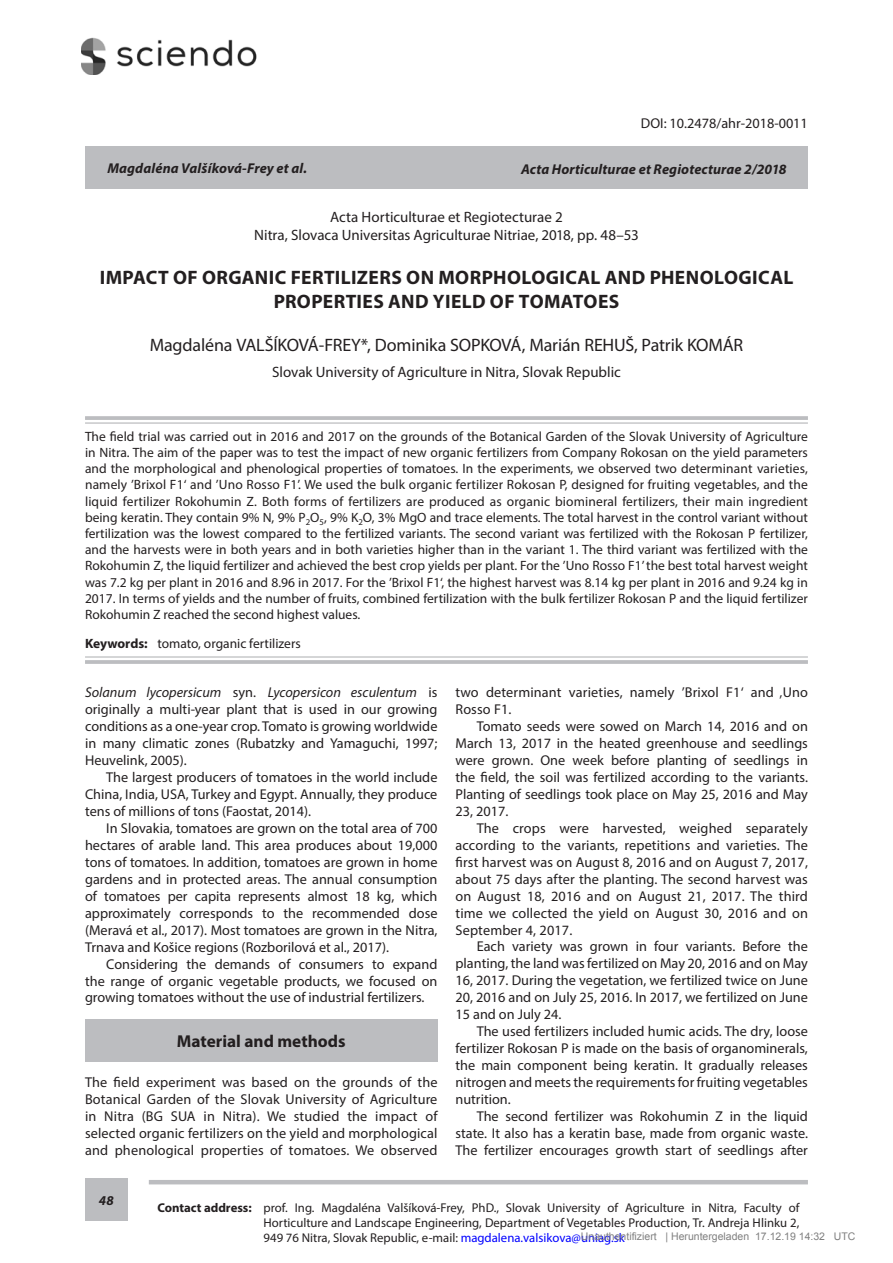
<style>
.page{position:relative;width:893px;height:1263px;background:#fff}
.page>*{position:absolute;margin:0;border:0;box-sizing:border-box;transform-origin:0 0}
.t1{font:700 19.5px/23.4px "Myriad Pro";letter-spacing:.02em;color:#231f20;text-align:center}
.t2{font:18px "Myriad Pro";letter-spacing:-.01em;color:#231f20}
.t3{font:700 17.25px "Myriad Pro";color:#231f20}
.t4{font:15px/18px "Myriad Pro";color:#231f20;text-align:center}
.t5{font:14.25px/17px "Myriad Pro";color:#231f20;text-align:justify}
.t6{font:italic 700 14.25px "Myriad Pro";letter-spacing:.01em;color:#231f20}
.t7{font:13.5px/16.2px "Myriad Pro";color:#231f20;text-align:justify}
.t8{font:italic 700 13.5px "Myriad Pro";color:#231f20}
.t9{font:12.75px/15px "Myriad Pro";color:#231f20;text-align:justify}
.t10{font:10.5px "Arial";color:#808080}
.s1{font-weight:700}
.s2{font-style:italic}
.s3{color:#00f}
</style>
<div class="page">
<div style="left:85px;top:146px;width:723px;height:43px;background:#bcbdc0"></div>
<div style="left:85px;top:1178px;width:43px;height:43px;background:#bcbdc0"></div>
<hr style="left:149px;top:1180px;width:659px;height:4px;background:#bcbdc0">
<img style="left:82px;top:38px;width:175px;height:37px">
<hr style="left:85px;top:416px;width:723px;height:4px;background:#bcbdc0">
<hr style="left:85px;top:422px;width:723px;height:2px;background:#bcbdc0">
<hr style="left:85px;top:656px;width:723px;height:2px;background:#bcbdc0">
<hr style="left:85px;top:660px;width:723px;height:4px;background:#bcbdc0">
<div style="left:85px;top:1019px;width:352px;height:42px;background:#bcbdc0"></div>
<p class="t5" style="left:641px;top:114px;width:168px">DOI: 10.2478/ahr-2018-0011</p>
<p class="t6" style="left:107px;top:159px;width:201px">Magdaléna Valšíková-Frey et al.</p>
<p class="t6" style="left:521px;top:160px;width:267px">Acta Horticulturae et Regiotecturae 2/2018</p>
<p class="t4" style="left:254px;top:207px;width:386px">Acta Horticulturae et Regiotecturae 2<br>Nitra, Slovaca Universitas Agriculturae Nitriae, 2018, pp. 48–53</p>
<h1 class="t1" style="left:100px;top:265px;width:695px">IMPACT OF ORGANIC FERTILIZERS ON MORPHOLOGICAL AND PHENOLOGICAL<br>PROPERTIES AND YIELD OF TOMATOES</h1>
<p class="t2" style="left:150px;top:334px;width:595px">Magdaléna VALŠÍKOVÁ-FREY*, Dominika SOPKOVÁ, Marián REHUŠ, Patrik KOMÁR</p>
<p class="t4" style="left:272px;top:363px;width:350px">Slovak University of Agriculture in Nitra, Slovak Republic</p>
<p class="t7" style="left:85px;top:428px;width:724px">The field trial was carried out in 2016 and 2017 on the grounds of the Botanical Garden of the Slovak University of Agriculture in Nitra. The aim of the paper was to test the impact of new organic fertilizers from Company Rokosan on the yield parameters and the morphological and phenological properties of tomatoes. In the experiments, we observed two determinant varieties, namely ’Brixol F1‘ and ’Uno Rosso F1’. We used the bulk organic fertilizer Rokosan P, designed for fruiting vegetables, and the liquid fertilizer Rokohumin Z. Both forms of fertilizers are produced as organic biomineral fertilizers, their main ingredient being keratin. They contain 9% N, 9% P<sub>2</sub>O<sub>5</sub>, 9% K<sub>2</sub>O, 3% MgO and trace elements. The total harvest in the control variant without fertilization was the lowest compared to the fertilized variants. The second variant was fertilized with the Rokosan P fertilizer, and the harvests were in both years and in both varieties higher than in the variant 1. The third variant was fertilized with the Rokohumin Z, the liquid fertilizer and achieved the best crop yields per plant. For the ’Uno Rosso F1’ the best total harvest weight was 7.2 kg per plant in 2016 and 8.96 in 2017. For the ’Brixol F1‘, the highest harvest was 8.14 kg per plant in 2016 and 9.24 kg in 2017. In terms of yields and the number of fruits, combined fertilization with the bulk fertilizer Rokosan P and the liquid fertilizer Rokohumin Z reached the second highest values.</p>
<p class="t7" style="left:85px;top:635px;width:217px"><span class="s1">Keywords:</span> tomato, organic fertilizers</p>
<p class="t5" style="left:85px;top:684px;width:354px"><span class="s2">Solanum lycopersicum</span> syn. <span class="s2">Lycopersicon esculentum</span> is originally a multi-year plant that is used in our growing conditions as a one-year crop. Tomato is growing worldwide in many climatic zones (Rubatzky and Yamaguchi, 1997; Heuvelink, 2005).</p>
<p class="t5" style="left:85px;top:769px;width:354px;text-indent:21px">The largest producers of tomatoes in the world include China, India, USA, Turkey and Egypt. Annually, they produce tens of millions of tons (Faostat, 2014).</p>
<p class="t5" style="left:85px;top:819px;width:354px;text-indent:21px">In Slovakia, tomatoes are grown on the total area of 700 hectares of arable land. This area produces about 19,000 tons of tomatoes. In addition, tomatoes are grown in home gardens and in protected areas. The annual consumption of tomatoes per capita represents almost 18 kg, which approximately corresponds to the recommended dose (Meravá et al., 2017). Most tomatoes are grown in the Nitra, Trnava and Košice regions (Rozborilová et al., 2017).</p>
<p class="t5" style="left:85px;top:955px;width:354px;text-indent:21px">Considering the demands of consumers to expand the range of organic vegetable products, we focused on growing tomatoes without the use of industrial fertilizers.</p>
<p class="t3" style="left:177px;top:1029px;width:170px">Material and methods</p>
<p class="t5" style="left:85px;top:1074px;width:354px">The field experiment was based on the grounds of the Botanical Garden of the Slovak University of Agriculture in Nitra (BG SUA in Nitra). We studied the impact of selected organic fertilizers on the yield and morphological and phenological properties of tomatoes. We observed</p>
<p class="t5" style="left:455px;top:684px;width:354px">two determinant varieties, namely ’Brixol F1‘ and ‚Uno<br>Rosso F1.</p>
<p class="t5" style="left:455px;top:718px;width:354px;text-indent:21px">Tomato seeds were sowed on March 14, 2016 and on March 13, 2017 in the heated greenhouse and seedlings were grown. One week before planting of seedlings in the field, the soil was fertilized according to the variants.<br>Planting of seedlings took place on May 25, 2016 and May 23, 2017.</p>
<p class="t5" style="left:455px;top:819px;width:354px;text-indent:21px">The crops were harvested, weighed separately according to the variants, repetitions and varieties. The first harvest was on August 8, 2016 and on August 7, 2017, about 75 days after the planting. The second harvest was on August 18, 2016 and on August 21, 2017. The third time we collected the yield on August 30, 2016 and on September 4, 2017.</p>
<p class="t5" style="left:455px;top:938px;width:354px;text-indent:21px">Each variety was grown in four variants. Before the planting, the land was fertilized on May 20, 2016 and on May 16, 2017. During the vegetation, we fertilized twice on June 20, 2016 and on July 25, 2016. In 2017, we fertilized on June 15 and on July 24.</p>
<p class="t5" style="left:455px;top:1023px;width:354px;text-indent:21px">The used fertilizers included humic acids. The dry, loose fertilizer Rokosan P is made on the basis of organominerals, the main component being keratin. It gradually releases nitrogen and meets the requirements for fruiting vegetables nutrition.</p>
<p class="t5" style="left:455px;top:1107px;width:354px;text-indent:21px">The second fertilizer was Rokohumin Z in the liquid state. It also has a keratin base, made from organic waste.<br>The fertilizer encourages growth start of seedlings after</p>
<p class="t8" style="left:99px;top:1191px;width:16px">48</p>
<p class="t9" style="left:264px;top:1200px;width:537px;text-indent:-106px"><span class="s1">Contact address:</span> prof. Ing. Magdaléna Valšíková-Frey, PhD., Slovak University of Agriculture in Nitra, Faculty of Horticulture and Landscape Engineering, Department of Vegetables Production, Tr. Andreja Hlinku 2, 949 76 Nitra, Slovak Republic, e-mail: <span class="s3">magdalena.valsikova@uniag.sk</span></p>
<p class="t10" style="left:581px;top:1233px;width:276px">Unauthentifiziert | Heruntergeladen 17.12.19 14:32 UTC</p>
</div>
